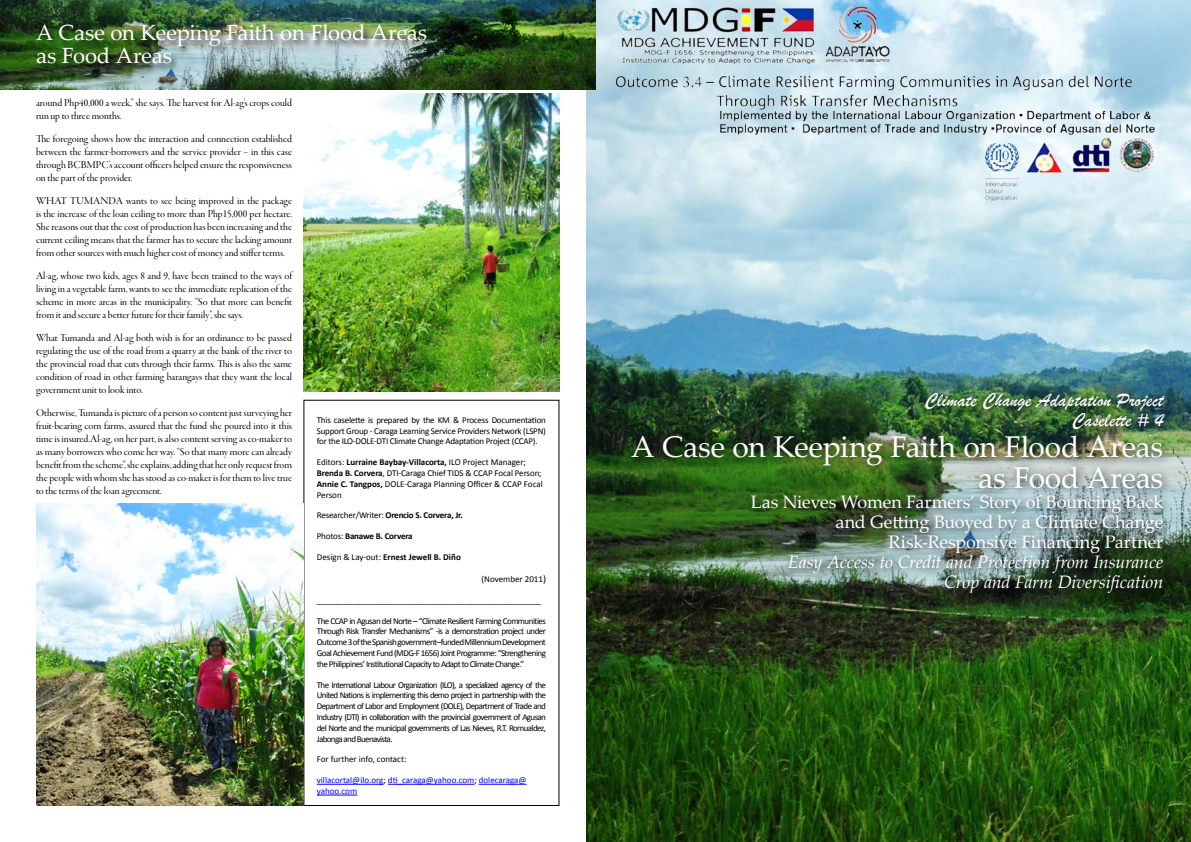
<style>
.page{position:relative;width:1191px;height:842px;background:#fff}
.page>*{position:absolute;margin:0;border:0;box-sizing:border-box;transform-origin:0 0}
.t1{font:30px/31px "Palatino Linotype";letter-spacing:-.01em;color:#fff;text-align:right}
.t2{font:22px/23px "Palatino Linotype";letter-spacing:-.005em;color:#fff}
.t3{font:20px/20px "Brush Script";color:#fff;text-align:right}
.t4{font:18px/20px "Palatino Linotype";letter-spacing:-.01em;color:#fff;text-align:right}
.t5{font:italic 18px/20px "Palatino Linotype";letter-spacing:-.01em;color:#fff;text-align:right}
.t6{font:11px/13px "Garamond Premr Pro Disp";color:#000;text-align:justify}
.t7{font:9px/10.8px "Calibri";letter-spacing:-.025em;color:#000;text-align:justify}
.t8{font:9px/10.8px "Calibri";letter-spacing:-.005em;color:#000}
.t9{font:9px/10.8px "Calibri";color:#00f}
.t10{font:700 9px "Calibri";letter-spacing:-.02em;color:#000}
.t11{font:9px "Calibri";color:#000}
.t12{font:700 9px "Calibri";color:#000}
.s1{font-weight:700}
.s2{font-weight:400}
.s3{font-size:10px}
.s4{color:#000}
</style>
<div class="page">
<img style="left:587px;top:306px;width:604px;height:536px">
<img style="left:587px;top:0;width:604px;height:306px">
<div style="left:626px;top:386px;width:549px;height:218px;background:#000;opacity:.75"></div>
<img style="left:303px;top:93px;width:256px;height:299px">
<img style="left:0;top:0;width:595px;height:90px">
<div style="left:35px;top:24px;width:401px;height:49px;background:#000;opacity:.75"></div>
<img style="left:36px;top:504px;width:267px;height:302px">
<hr style="left:317px;top:784px;width:66px;height:1px;background:#00f">
<hr style="left:388px;top:784px;width:86px;height:1px;background:#00f">
<hr style="left:479px;top:784px;width:47px;height:1px;background:#00f">
<hr style="left:317px;top:795px;width:40px;height:1px;background:#00f">
<h2 class="t2" style="left:36px;top:21px;width:393px">A Case on Keeping Faith on Flood Areas as Food Areas</h2>
<p class="t6" style="left:36px;top:97px;width:257px">around Php40,000 a week,” she says. The harvest for Al-ag’s crops could run up to three months.</p>
<p class="t6" style="left:36px;top:133px;width:258px">The foregoing shows how the interaction and connection established between the farmer-borrowers and the service provider – in this case through BCBMPC’s account officers helped ensure the responsiveness on the part of the provider.</p>
<p class="t6" style="left:36px;top:195px;width:258px">WHAT TUMANDA wants to see being improved in the package is the increase of the loan ceiling to more than Php15,000 per hectare.<br>She reasons out that the cost of production has been increasing and the current ceiling means that the farmer has to secure the lacking amount from other sources with much higher cost of money and stiffer terms.</p>
<p class="t6" style="left:36px;top:270px;width:258px">Al-ag, whose two kids, ages 8 and 9, have been trained to the ways of living in a vegetable farm, wants to see the immediate replication of the scheme in more areas in the municipality. “So that more can benefit from it and secure a better future for their family”, she says.</p>
<p class="t6" style="left:36px;top:332px;width:257px">What Tumanda and Al-ag both wish is for an ordinance to be passed regulating the use of the road from a quarry at the bank of the river to the provincial road that cuts through their farms. This is also the same condition of road in other farming barangays that they want the local government unit to look into.</p>
<p class="t6" style="left:36px;top:407px;width:257px">Otherwise, Tumanda is picture of a person so content just surveying her fruit-bearing corn farms, assured that the fund she poured into it this time is insured.Al-ag, on her part, is also content serving as co-maker to as many borrowers who come her way. “So that many more can already benefit from the scheme”, she explains, adding that her only request from the people with whom she has stood as co-maker is for them to live true to the terms of the loan agreement.</p>
<p class="t7" style="left:317px;top:414px;width:231px">This caselette is prepared by the KM &amp; Process Documentation Support Group - Caraga Learning Service Providers Network (LSPN) for the ILO-DOLE-DTI Climate Change Adaptation Project (CCAP).</p>
<p class="t8" style="left:317px;top:457px;width:227px">Editors: <span class="s1">Lurraine Baybay-Villacorta,</span> ILO Project Manager; <span class="s1">Brenda B. Corvera</span>, DTI-Caraga Chief TIDS &amp; CCAP Focal Person; <span class="s1">Annie C. Tangpos,</span> DOLE-Caraga Planning Officer &amp; CCAP Focal Person</p>
<p class="t10" style="left:317px;top:510px;width:147px"><span class="s2">Researcher/Writer:</span> Orencio S. Corvera, Jr.</p>
<p class="t10" style="left:317px;top:530px;width:97px"><span class="s2">Photos:</span> Banawe B. Corvera</p>
<p class="t12" style="left:317px;top:551px;width:145px"><span class="s2">Design &amp; Lay-out:</span> Ernest Jewell B. Diño</p>
<p class="t11" style="left:481px;top:573px;width:66px">(November 2011<span class="s3">)</span></p>
<p class="t7" style="left:317px;top:594px;width:226px">__________________________________________________</p>
<p class="t7" style="left:317px;top:615px;width:231px">The CCAP in Agusan del Norte – “Climate Resilient Farming Communities Through Risk Transfer Mechanisms” -is a demonstration project under Outcome 3 of the Spanish government–funded Millennium Development Goal Achievement Fund (MDG-F 1656) Joint Programme: “Strengthening the Philippines’ Institutional Capacity to Adapt to Climate Change.”</p>
<p class="t7" style="left:317px;top:679px;width:231px">The International Labour Organization (ILO), a specialized agency of the United Nations is implementing this demo project in partnership with the Department of Labor and Employment (DOLE), Department of Trade and Industry (DTI) in collaboration with the provincial government of Agusan del Norte and the municipal governments of Las Nieves, R.T. Romualdez, Jabonga and Buenavista.</p>
<p class="t11" style="left:317px;top:754px;width:91px">For further info, contact:</p>
<p class="t9" style="left:317px;top:775px;width:211px">villacortal@ilo.org<span class="s4">;</span> dti_caraga@yahoo.com<span class="s4">;</span> dolecaraga@ yahoo.com</p>
<h3 class="t3" style="left:924px;top:390px;width:240px">Climate Change Adaptation Project<br>Caselette # 4</h3>
<h1 class="t1" style="left:631px;top:430px;width:533px">A Case on Keeping Faith on Flood Areas as Food Areas</h1>
<h3 class="t4" style="left:751px;top:491px;width:414px">Las Nieves Women Farmers’ Story of Bouncing Back and Getting Buoyed by a Climate Change<br>Risk-Responsive Financing Partner</h3>
<h3 class="t5" style="left:788px;top:551px;width:377px">Easy Access to Credit and Protection from Insurance<br>Crop and Farm Diversification</h3>
</div>
